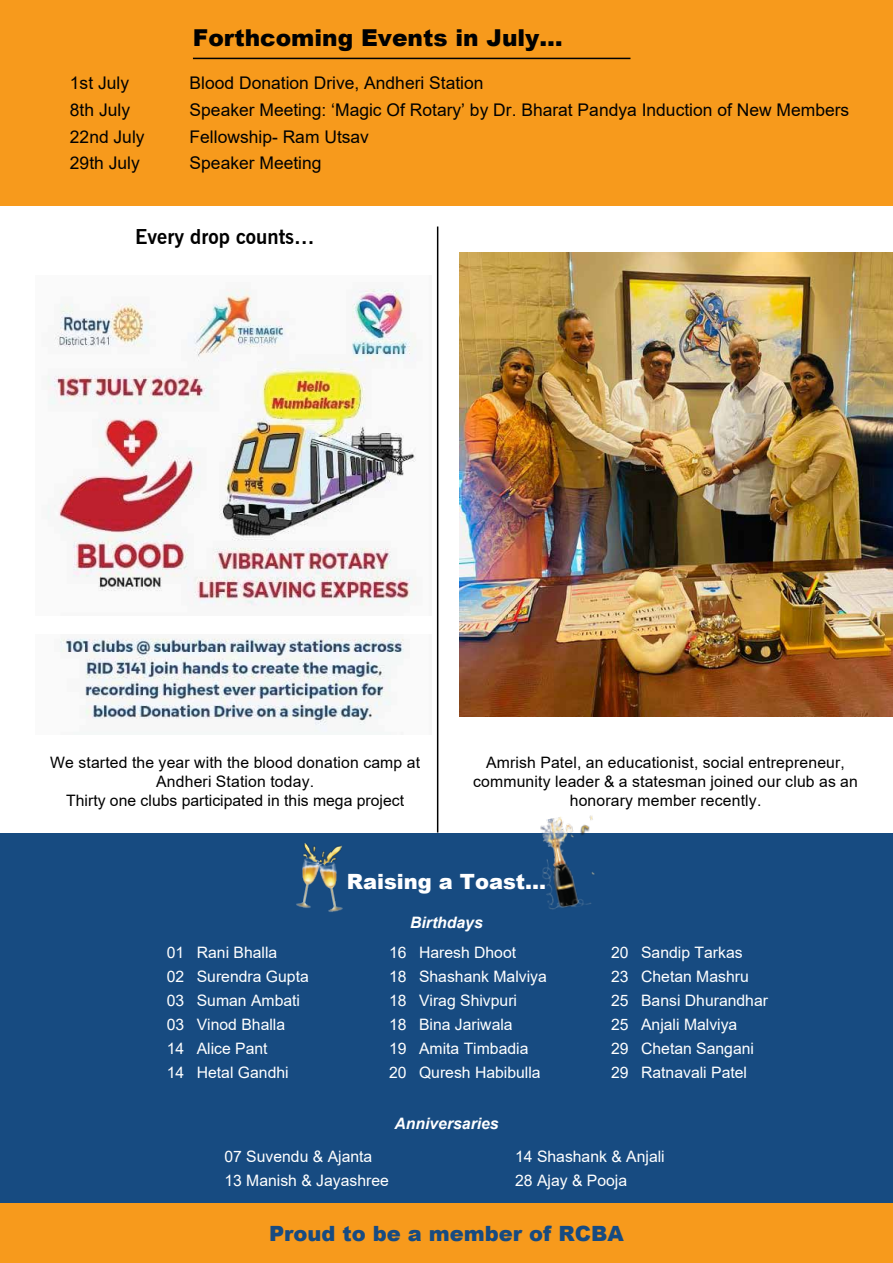
<style>
.page{position:relative;width:893px;height:1263px;background:#fff}
.page>*{position:absolute;margin:0;border:0;box-sizing:border-box;transform-origin:0 0}
.t1{font:900 23.25px "Arial";color:#010101}
.t2{font:900 21px "Arial";color:#174b81}
.t3{font:900 21px "Arial";color:#fff}
.t4{font:700 20.4px "News Gothic BT";color:#010101}
.t5{font:17.4px "Arial";color:#010101}
.t6{font:15.75px/24px "Arial";color:#fff}
.t7{font:15.75px/18.9px "Arial";letter-spacing:.01em;color:#000;text-align:center}
.t8{font:italic 700 15.75px "Arial";color:#fff}
</style>
<div class="page">
<div style="left:0;top:1202px;width:893px;height:61px;background:#f79a1c"></div>
<div style="left:0;top:0;width:893px;height:205px;background:#f79a1c"></div>
<div style="left:0;top:832px;width:893px;height:370px;background:#174b81"></div>
<hr style="left:193px;top:58px;width:437px;height:1px;background:#010101">
<img style="left:47px;top:288px;width:370px;height:318px">
<img style="left:60px;top:638px;width:344px;height:96px">
<img style="left:460px;top:253px;width:433px;height:463px">
<hr style="left:437px;top:227px;width:1px;height:605px;background:#000">
<img style="left:525px;top:815px;width:92px;height:95px">
<img style="left:296px;top:843px;width:47px;height:69px">
<p class="t1" style="left:193px;top:20px;width:371px">Forthcoming Events in July…</p>
<p class="t5" style="left:70px;top:71px;width:61px">1st July</p>
<p class="t5" style="left:190px;top:71px;width:295px">Blood Donation Drive, Andheri Station</p>
<p class="t5" style="left:70px;top:98px;width:62px">8th July</p>
<p class="t5" style="left:190px;top:98px;width:661px">Speaker Meeting: ‘Magic Of Rotary’ by Dr. Bharat Pandya Induction of New Members</p>
<p class="t5" style="left:70px;top:125px;width:76px">22nd July</p>
<p class="t5" style="left:190px;top:125px;width:181px">Fellowship- Ram Utsav</p>
<p class="t5" style="left:70px;top:151px;width:71px">29th July</p>
<p class="t5" style="left:190px;top:151px;width:133px">Speaker Meeting</p>
<p class="t4" style="left:135px;top:224px;width:181px">Every drop counts…</p>
<p class="t7" style="left:50px;top:753px;width:371px">We started the year with the blood donation camp at<br>Andheri Station today.<br>Thirty one clubs participated in this mega project</p>
<p class="t7" style="left:473px;top:753px;width:386px">Amrish Patel, an educationist, social entrepreneur, community leader &amp; a statesman joined our club as an honorary member recently.</p>
<p class="t3" style="left:347px;top:866px;width:201px">Raising a Toast…</p>
<p class="t8" style="left:410px;top:912px;width:74px">Birthdays</p>
<p class="t6" style="left:167px;top:940px;width:144px">01 Rani Bhalla<br>02 Surendra Gupta<br>03 Suman Ambati<br>03 Vinod Bhalla<br>14 Alice Pant<br>14 Hetal Gandhi</p>
<p class="t6" style="left:389px;top:940px;width:159px">16 Haresh Dhoot<br>18 Shashank Malviya<br>18 Virag Shivpuri<br>18 Bina Jariwala<br>19 Amita Timbadia<br>20 Quresh Habibulla</p>
<p class="t6" style="left:611px;top:940px;width:158px">20 Sandip Tarkas<br>23 Chetan Mashru<br>25 Bansi Dhurandhar<br>25 Anjali Malviya<br>29 Chetan Sangani<br>29 Ratnavali Patel</p>
<p class="t8" style="left:394px;top:1113px;width:106px">Anniversaries</p>
<p class="t6" style="left:224px;top:1144px;width:166px">07 Suvendu &amp; Ajanta<br>13 Manish &amp; Jayashree</p>
<p class="t6" style="left:515px;top:1144px;width:151px">14 Shashank &amp; Anjali<br>28 Ajay &amp; Pooja</p>
<p class="t2" style="left:269px;top:1218px;width:356px">Proud to be a member of RCBA</p>
</div>
